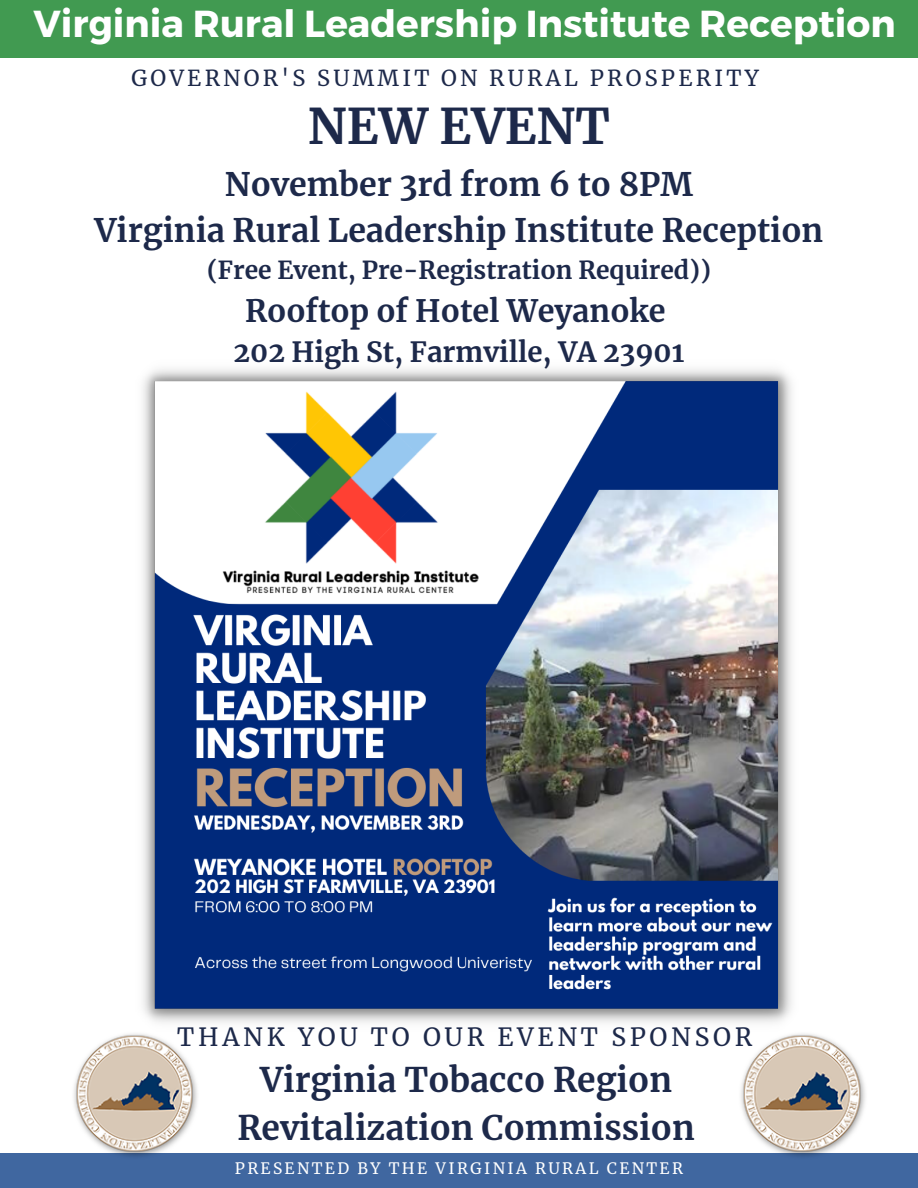
<style>
.page{position:relative;width:918px;height:1188px;background:#fff}
.page>*{position:absolute;margin:0;border:0;box-sizing:border-box;transform-origin:0 0}
.t1{font:700 48.6px "Merriweather";color:#1d294a}
.t2{font:700 37.65px "Montserrat";color:#fff}
.t3{font:700 33.6px "Merriweather";color:#1d294a}
.t4{font:700 32.1px "Merriweather";color:#1d294a}
.t5{font:700 30.6px "Merriweather";color:#1d294a}
.t6{font:700 27.6px "Merriweather";color:#1d294a}
.t7{font:24.75px "Merriweather";letter-spacing:.15em;color:#1d294a}
.t8{font:700 24.6px "Merriweather";color:#1d294a}
.t9{font:21.75px "Merriweather";letter-spacing:.15em;color:#1d294a}
.t10{font:15.6px "Merriweather";letter-spacing:.15em;color:#fff}
</style>
<div class="page">
<div style="left:0;top:1153px;width:918px;height:35px;background:#4067a0"></div>
<div style="left:0;top:0;width:918px;height:58px;background:#419a51"></div>
<img style="left:143px;top:369px;width:649px;height:654px">
<img style="left:74px;top:1034px;width:123px;height:123px">
<img style="left:741px;top:1034px;width:124px;height:123px">
<p class="t2" style="left:34px;top:-1px;width:864px">Virginia Rural Leadership Institute Reception</p>
<p class="t9" style="left:131px;top:64px;width:629px">GOVERNOR'S SUMMIT ON RURAL PROSPERITY</p>
<p class="t1" style="left:308px;top:96px;width:304px">NEW EVENT</p>
<p class="t4" style="left:225px;top:164px;width:470px">November 3rd from 6 to 8PM</p>
<p class="t4" style="left:95px;top:210px;width:730px">Virginia Rural Leadership Institute Reception</p>
<p class="t8" style="left:207px;top:255px;width:505px">(Free Event, Pre-Registration Required))</p>
<p class="t5" style="left:245px;top:292px;width:422px">Rooftop of Hotel Weyanoke</p>
<p class="t6" style="left:234px;top:335px;width:452px">202 High St, Farmville, VA 23901</p>
<p class="t7" style="left:177px;top:1021px;width:576px">THANK YOU TO OUR EVENT SPONSOR</p>
<p class="t3" style="left:260px;top:1059px;width:414px">Virginia Tobacco Region</p>
<p class="t3" style="left:237px;top:1107px;width:459px">Revitalization Commission</p>
<p class="t10" style="left:235px;top:1159px;width:450px">PRESENTED BY THE VIRGINIA RURAL CENTER</p>
</div>
